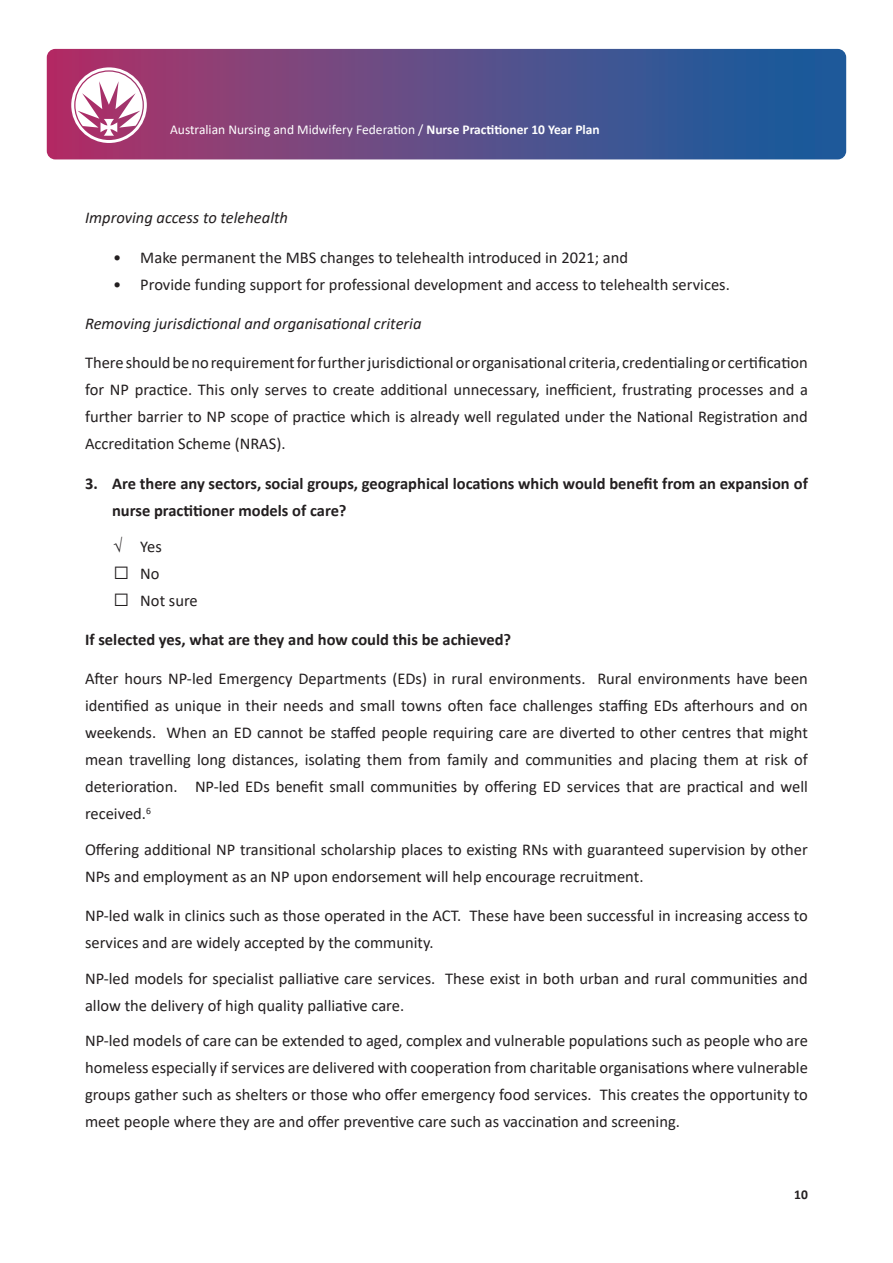
<style>
.page{position:relative;width:893px;height:1263px;background:#fff}
.page>*{position:absolute;margin:0;border:0;box-sizing:border-box;transform-origin:0 0}
.Contents_text{font:16.5px/27px "Calibri";color:#231f20;text-align:justify}
.Contents_text-2{font:700 16.5px/27px "Calibri";color:#231f20}
.Contents_text-3{font:italic 16.5px "Calibri";color:#231f20}
.t1{font:13.5px "Calibri";color:#fff}
.t2{font:700 13.5px "Calibri";color:#231f20}
.s1{font-weight:700}
</style>
<div class="page">
<div style="left:47px;top:49px;width:799px;height:110px;background:linear-gradient(to right,#b03569,#1061a2);border-radius:9px"></div>
<svg style="left:71px;top:67px;width:76px;height:76px"></svg>
<p class="t1" style="left:170px;top:120px;width:431px">Australian Nursing and Midwifery Federation / <span class="s1">Nurse Practitioner 10 Year Plan</span></p>
<p class="Contents_text-3" style="left:85px;top:206px;width:205px">Improving access to telehealth</p>
<p class="Contents_text" style="left:113px;top:243px;width:516px">• Make permanent the MBS changes to telehealth introduced in 2021; and</p>
<p class="Contents_text" style="left:113px;top:270px;width:618px">• Provide funding support for professional development and access to telehealth services.</p>
<p class="Contents_text-3" style="left:85px;top:312px;width:338px">Removing jurisdictional and organisational criteria</p>
<p class="Contents_text" style="left:85px;top:349px;width:724px">There should be no requirement for further jurisdictional or organisational criteria, credentialing or certification for NP practice. This only serves to create additional unnecessary, inefficient, frustrating processes and a further barrier to NP scope of practice which is already well regulated under the National Registration and Accreditation Scheme (NRAS).</p>
<p class="Contents_text-2" style="left:112px;top:470px;width:697px;text-indent:-27px">3. Are there any sectors, social groups, geographical locations which would benefit from an expansion of nurse practitioner models of care?</p>
<p class="Contents_text" style="left:113px;top:532px;width:50px">√ Yes</p>
<p class="Contents_text" style="left:140px;top:559px;width:21px">No</p>
<p class="Contents_text" style="left:140px;top:586px;width:59px">Not sure</p>
<p class="Contents_text-2" style="left:85px;top:626px;width:428px">If selected yes, what are they and how could this be achieved?</p>
<p class="Contents_text" style="left:85px;top:665px;width:724px">After hours NP-led Emergency Departments (EDs) in rural environments. Rural environments have been identified as unique in their needs and small towns often face challenges staffing EDs afterhours and on weekends. When an ED cannot be staffed people requiring care are diverted to other centres that might mean travelling long distances, isolating them from family and communities and placing them at risk of deterioration. NP-led EDs benefit small communities by offering ED services that are practical and well received.<sup>6</sup></p>
<p class="Contents_text" style="left:85px;top:835px;width:724px">Offering additional NP transitional scholarship places to existing RNs with guaranteed supervision by other<br>NPs and employment as an NP upon endorsement will help encourage recruitment.</p>
<p class="Contents_text" style="left:85px;top:901px;width:724px">NP-led walk in clinics such as those operated in the ACT. These have been successful in increasing access to services and are widely accepted by the community.</p>
<p class="Contents_text" style="left:85px;top:964px;width:724px">NP-led models for specialist palliative care services. These exist in both urban and rural communities and allow the delivery of high quality palliative care.</p>
<p class="Contents_text" style="left:85px;top:1026px;width:724px">NP-led models of care can be extended to aged, complex and vulnerable populations such as people who are homeless especially if services are delivered with cooperation from charitable organisations where vulnerable groups gather such as shelters or those who offer emergency food services. This creates the opportunity to meet people where they are and offer preventive care such as vaccination and screening.</p>
<p class="t2" style="left:794px;top:1185px;width:15px">10</p>
</div>
